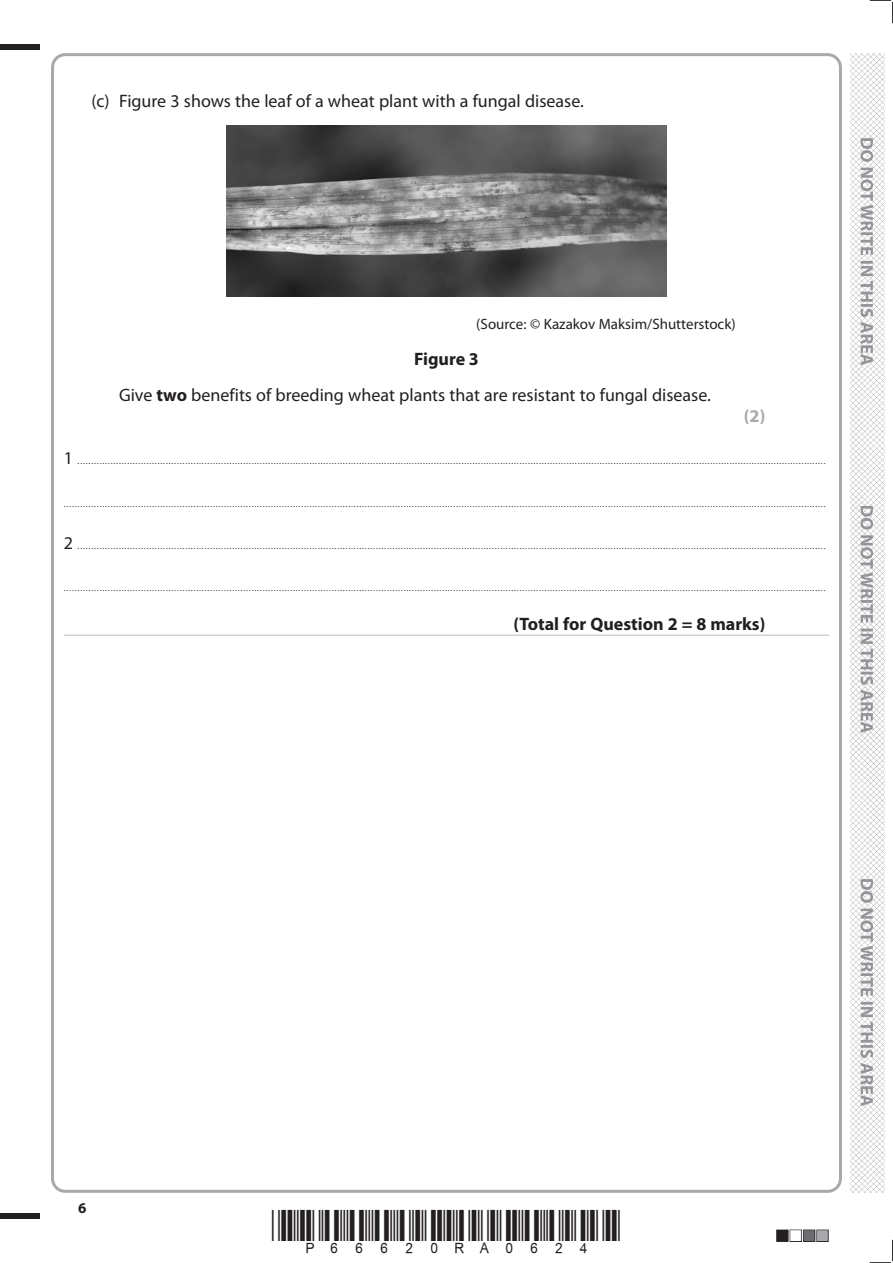
<style>
.page{position:relative;width:893px;height:1263px;background:#fff}
.page>*{position:absolute;margin:0;border:0;box-sizing:border-box;transform-origin:0 0}
.t1{font:18px/36px "Myriad Pro";color:#231f20}
.t2{font:700 18px "Myriad Pro";color:#231f20}
.t3{font:700 18px "Myriad Pro";color:#a8a9ad}
.t4{font:15px "Myriad Pro";color:#231f20}
.t5{font:700 15px "Myriad Pro";color:#231f20}
.t6{font:9px "Myriad Pro";color:#231f20}
.s1{font-weight:700}
.s2{font-size:18px}
</style>
<div class="page">
<div style="left:0;top:44px;width:40px;height:5px;background:#231f20"></div>
<div style="left:0;top:1214px;width:40px;height:5px;background:#231f20"></div>
<svg style="left:870px;top:0;width:23px;height:23px"></svg>
<svg style="left:870px;top:1240px;width:23px;height:23px"></svg>
<img style="left:850px;top:53px;width:34px;height:1140px">
<svg style="left:860px;top:138px;width:13px;height:968px"></svg>
<hr style="left:64px;top:634px;width:765px;height:2px;background:#d1d2d4">
<img style="left:227px;top:126px;width:439px;height:170px">
<h1 class="t1" style="left:91px;top:83px;width:494px">(c) Figure 3 shows the leaf of a wheat plant with a fungal disease.</h1>
<h2 class="t4" style="left:476px;top:315px;width:261px">(Source: © Kazakov Maksim/Shutterstock)</h2>
<h1 class="t1" style="left:119px;top:341px;width:593px;text-indent:295px"><span class="s1">Figure 3<br></span>Give <span class="s1">two</span> benefits of breeding wheat plants that are resistant to fungal disease.</h1>
<h1 class="t3" style="left:744px;top:404px;width:23px">(2)</h1>
<p class="t6" style="left:64px;top:456px;width:763px"><span class="s2">1</span> ...............................................................................................................................................................................................................................................................................</p>
<p class="t6" style="left:64px;top:498px;width:763px">....................................................................................................................................................................................................................................................................................</p>
<p class="t6" style="left:64px;top:540px;width:763px"><span class="s2">2</span> ...............................................................................................................................................................................................................................................................................</p>
<p class="t6" style="left:64px;top:583px;width:763px">....................................................................................................................................................................................................................................................................................</p>
<h1 class="t2" style="left:513px;top:612px;width:254px">(Total for Question 2 = 8 marks)</h1>
<h2 class="t5" style="left:78px;top:1198px;width:10px">6</h2>
</div>
